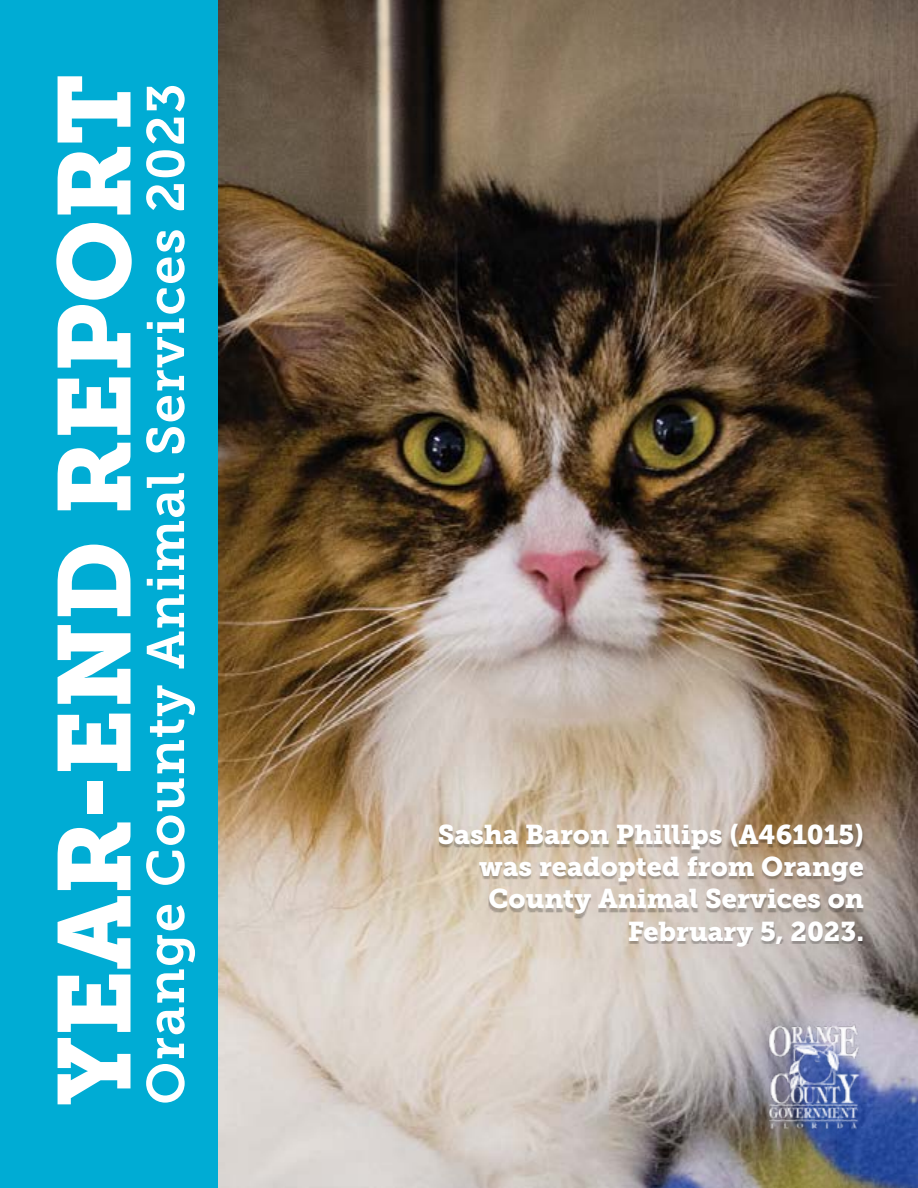
<style>
.page{position:relative;width:918px;height:1188px;background:#fff}
.page>*{position:absolute;margin:0;border:0;box-sizing:border-box;transform-origin:0 0}
.Heading_1{font:102px "Museo Slab 900";color:#fff}
.Subheading_1{font:52.5px "Museo Slab 700";letter-spacing:.025em;color:#fff}
.Quote_1{font:27px/32.4px "Museo Slab 900";color:#fff;text-align:right}
</style>
<div class="page">
<div style="left:0;top:0;width:218px;height:1188px;background:#00acd4"></div>
<img style="left:218px;top:0;width:700px;height:1188px">
<img style="left:766px;top:1021px;width:98px;height:113px">
<div style="left:440px;top:827px;width:424px;height:117px;background:#000;opacity:.25"></div>
<h1 class="Heading_1" style="left:36px;top:1105px;width:1033px;rotate:-90deg">YEAR-END REPORT</h1>
<h2 class="Subheading_1" style="left:136px;top:1105px;width:1023px;rotate:-90deg">Orange County Animal Services 2023</h2>
<p class="Quote_1" style="left:438px;top:818px;width:428px">Sasha Baron Phillips (A461015)</p>
<p class="Quote_1" style="left:479px;top:851px;width:386px">was readopted from Orange<br>County Animal Services on<br>February 5, 2023.</p>
</div>
